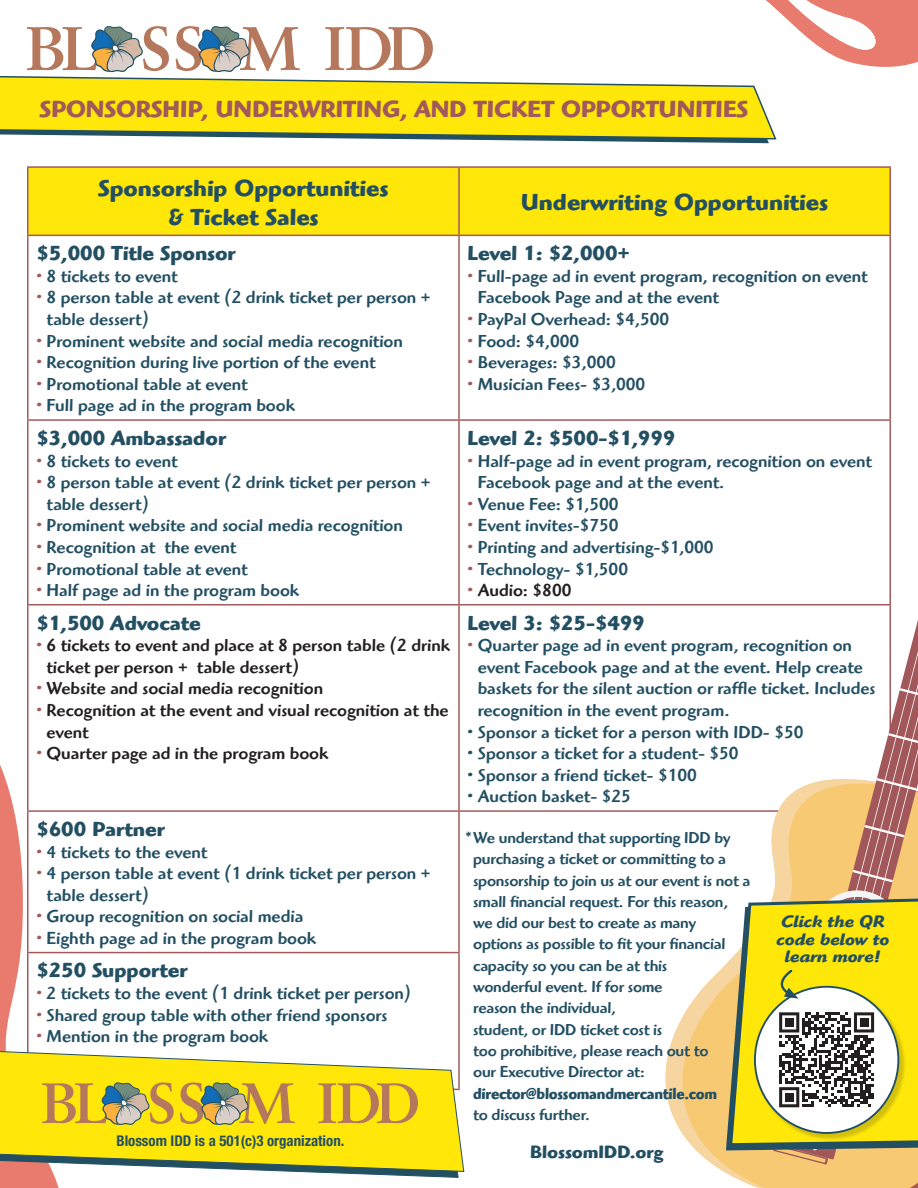
<style>
.page{position:relative;width:918px;height:1188px;background:#fff}
.page>*{position:absolute;margin:0;border:0;box-sizing:border-box;transform-origin:0 0}
.t1{font:700 24.15px "Highlander";color:#a3595b}
.t2{font:700 24px "Highlander";color:#234f63}
.t3{font:700 21px "Highlander";color:#234f63}
.t4{font:700 18.45px "Highlander";color:#234f63}
.t5{font:500 18px/21.6px "Highlander";color:#234f63}
.t6{font:500 18px/21.6px "Highlander";color:#231f20}
.t7{font:italic 700 17.25px/17.5px "Highlander";color:#234f63;text-align:center}
.t8{font:500 16.5px/21.3px "Highlander";letter-spacing:-.015em;color:#234f63}
.t9{font:700 condensed 14.85px "Helvetica Neue";color:#234f63}
.s1{font-weight:700;color:#a3595b}
.s2{font-weight:700}
</style>
<div class="page">
<svg style="left:765px;top:0;width:153px;height:67px"></svg>
<svg style="left:577px;top:141px;width:192px;height:3px"></svg>
<svg style="left:0;top:76px;width:777px;height:65px;background:#e8db30"></svg>
<svg style="left:325px;top:27px;width:108px;height:44px"></svg>
<svg style="left:176px;top:26px;width:124px;height:46px"></svg>
<svg style="left:27px;top:26px;width:142px;height:46px"></svg>
<div style="left:28px;top:168px;width:862px;height:67px;background:#ffe809"></div>
<hr style="left:27px;top:166px;width:432px;height:2px;background:#a3595b">
<hr style="left:27px;top:168px;width:1px;height:67px;background:#a3595b">
<hr style="left:459px;top:166px;width:432px;height:2px;background:#a3595b">
<hr style="left:458px;top:168px;width:2px;height:67px;background:#a3595b">
<hr style="left:890px;top:168px;width:1px;height:67px;background:#a3595b">
<hr style="left:27px;top:235px;width:432px;height:1px;background:#a3595b">
<hr style="left:27px;top:236px;width:1px;height:183px;background:#a3595b">
<hr style="left:459px;top:235px;width:432px;height:1px;background:#a3595b">
<hr style="left:458px;top:236px;width:2px;height:183px;background:#a3595b">
<hr style="left:890px;top:236px;width:1px;height:183px;background:#a3595b">
<hr style="left:27px;top:419px;width:432px;height:2px;background:#a3595b">
<hr style="left:27px;top:421px;width:1px;height:183px;background:#a3595b">
<hr style="left:459px;top:419px;width:432px;height:2px;background:#a3595b">
<hr style="left:458px;top:421px;width:2px;height:183px;background:#a3595b">
<hr style="left:890px;top:421px;width:1px;height:183px;background:#a3595b">
<hr style="left:27px;top:604px;width:432px;height:2px;background:#a3595b">
<hr style="left:27px;top:606px;width:1px;height:204px;background:#a3595b">
<hr style="left:459px;top:604px;width:432px;height:2px;background:#a3595b">
<hr style="left:458px;top:606px;width:2px;height:204px;background:#a3595b">
<hr style="left:27px;top:810px;width:432px;height:2px;background:#a3595b">
<hr style="left:459px;top:810px;width:432px;height:2px;background:#a3595b">
<hr style="left:458px;top:812px;width:2px;height:140px;background:#a3595b">
<hr style="left:27px;top:952px;width:433px;height:1px;background:#a3595b">
<hr style="left:458px;top:953px;width:2px;height:136px;background:#a3595b">
<svg style="left:300px;top:1172px;width:159px;height:6px"></svg>
<svg style="left:174px;top:1050px;width:291px;height:122px"></svg>
<svg style="left:319px;top:1083px;width:99px;height:41px;background:#e1bb2a"></svg>
<svg style="left:180px;top:1082px;width:115px;height:43px;background:#cab246"></svg>
<svg style="left:0;top:724px;width:174px;height:464px"></svg>
<svg style="left:639px;top:794px;width:152px;height:386px"></svg>
<svg style="left:791px;top:605px;width:8px;height:289px"></svg>
<svg style="left:799px;top:605px;width:7px;height:289px"></svg>
<svg style="left:806px;top:466px;width:112px;height:428px"></svg>
<svg style="left:724px;top:898px;width:15px;height:254px"></svg>
<svg style="left:728px;top:894px;width:190px;height:254px;background:#e8d72e"></svg>
<div style="left:756px;top:987px;width:151px;height:154px;background:#231f20;opacity:.2"></div>
<div style="left:755px;top:987px;width:143px;height:146px;background:#fff;border-radius:50%"></div>
<svg style="left:739px;top:1007px;width:179px;height:181px"></svg>
<div style="left:785px;top:1018px;width:9px;height:9px;background:#231f20"></div>
<div style="left:860px;top:1018px;width:8px;height:9px;background:#231f20"></div>
<div style="left:785px;top:1093px;width:9px;height:9px;background:#231f20"></div>
<svg style="left:771px;top:969px;width:28px;height:30px"></svg>
<p class="t1" style="left:40px;top:94px;width:710px">SPONSORSHIP, UNDERWRITING, AND TICKET OPPORTUNITIES</p>
<p class="t2" style="left:98px;top:174px;width:292px">Sponsorship Opportunities</p>
<p class="t2" style="left:168px;top:203px;width:152px">&amp; Ticket Sales</p>
<p class="t3" style="left:36px;top:241px;width:201px">$5,000 Title Sponsor</p>
<p class="t5" style="left:36px;top:265px;width:143px"><span class="s1">•</span> 8 tickets to event</p>
<p class="t5" style="left:47px;top:287px;width:385px;text-indent:-10px"><span class="s1">•</span> 8 person table at event (2 drink ticket per person + table dessert)</p>
<p class="t5" style="left:36px;top:330px;width:368px"><span class="s1">•</span> Prominent website and social media recognition</p>
<p class="t5" style="left:36px;top:352px;width:341px"><span class="s1">•</span> Recognition during live portion of the event</p>
<p class="t5" style="left:36px;top:373px;width:213px"><span class="s1">•</span> Promotional table at event</p>
<p class="t5" style="left:36px;top:395px;width:260px"><span class="s1">•</span> Full page ad in the program book</p>
<p class="t3" style="left:36px;top:425px;width:191px">$3,000 Ambassador</p>
<p class="t5" style="left:36px;top:450px;width:143px"><span class="s1">•</span> 8 tickets to event</p>
<p class="t5" style="left:47px;top:472px;width:385px;text-indent:-10px"><span class="s1">•</span> 8 person table at event (2 drink ticket per person + table dessert)</p>
<p class="t5" style="left:36px;top:515px;width:368px"><span class="s1">•</span> Prominent website and social media recognition</p>
<p class="t5" style="left:36px;top:536px;width:201px"><span class="s1">•</span> Recognition at the event</p>
<p class="t5" style="left:36px;top:558px;width:213px"><span class="s1">•</span> Promotional table at event</p>
<p class="t5" style="left:36px;top:580px;width:264px"><span class="s1">•</span> Half page ad in the program book</p>
<p class="t3" style="left:36px;top:610px;width:166px">$1,500 Advocate</p>
<p class="t6" style="left:47px;top:635px;width:405px;text-indent:-10px"><span class="s1">•</span> 6 tickets to event and place at 8 person table (2 drink ticket per person + table dessert)</p>
<p class="t6" style="left:36px;top:678px;width:288px"><span class="s1">•</span> Website and social media recognition</p>
<p class="t6" style="left:47px;top:700px;width:404px;text-indent:-10px"><span class="s1">•</span> Recognition at the event and visual recognition at the event</p>
<p class="t6" style="left:36px;top:743px;width:294px"><span class="s1">•</span> Quarter page ad in the program book</p>
<p class="t3" style="left:36px;top:816px;width:130px">$600 Partner</p>
<p class="t5" style="left:36px;top:841px;width:172px"><span class="s1">•</span> 4 tickets to the event</p>
<p class="t5" style="left:47px;top:863px;width:385px;text-indent:-10px"><span class="s1">•</span> 4 person table at event (1 drink ticket per person + table dessert)</p>
<p class="t5" style="left:36px;top:906px;width:268px"><span class="s1">•</span> Group recognition on social media</p>
<p class="t5" style="left:36px;top:927px;width:281px"><span class="s1">•</span> Eighth page ad in the program book</p>
<p class="t3" style="left:36px;top:958px;width:153px">$250 Supporter</p>
<p class="t5" style="left:36px;top:983px;width:377px"><span class="s1">•</span> 2 tickets to the event (1 drink ticket per person)</p>
<p class="t5" style="left:36px;top:1004px;width:352px"><span class="s1">•</span> Shared group table with other friend sponsors</p>
<p class="t5" style="left:36px;top:1026px;width:233px"><span class="s1">•</span> Mention in the program book</p>
<p class="t9" style="left:116px;top:1131px;width:229px">Blossom IDD is a 501(c)3 organization.</p>
<p class="t2" style="left:521px;top:188px;width:308px">Underwriting Opportunities</p>
<p class="t3" style="left:468px;top:241px;width:164px">Level 1: $2,000+</p>
<p class="t5" style="left:478px;top:265px;width:391px;text-indent:-10px"><span class="s1">•</span> Full-page ad in event program, recognition on event<br>Facebook Page and at the event</p>
<p class="t5" style="left:468px;top:309px;width:203px"><span class="s1">•</span> PayPal Overhead: $4,500</p>
<p class="t5" style="left:468px;top:330px;width:113px"><span class="s1">•</span> Food: $4,000</p>
<p class="t5" style="left:468px;top:352px;width:150px"><span class="s1">•</span> Beverages: $3,000</p>
<p class="t5" style="left:468px;top:373px;width:179px"><span class="s1">•</span> Musician Fees- $3,000</p>
<p class="t3" style="left:468px;top:425px;width:209px">Level 2: $500-$1,999</p>
<p class="t5" style="left:478px;top:450px;width:396px;text-indent:-10px"><span class="s1">•</span> Half-page ad in event program, recognition on event<br>Facebook page and at the event.</p>
<p class="t5" style="left:468px;top:493px;width:152px"><span class="s1">•</span> Venue Fee: $1,500</p>
<p class="t5" style="left:468px;top:515px;width:153px"><span class="s1">•</span> Event invites-$750</p>
<p class="t5" style="left:468px;top:536px;width:247px"><span class="s1">•</span> Printing and advertising-$1,000</p>
<p class="t5" style="left:468px;top:558px;width:162px"><span class="s1">•</span> Technology- $1,500</p>
<p class="t6" style="left:468px;top:580px;width:105px"><span class="s1">•</span> Audio: $800</p>
<p class="t3" style="left:468px;top:610px;width:179px">Level 3: $25-$499</p>
<p class="t5" style="left:478px;top:635px;width:399px;text-indent:-10px"><span class="s1">•</span> Quarter page ad in event program, recognition on event Facebook page and at the event. Help create baskets for the silent auction or raffle ticket. Includes recognition in the event program.</p>
<p class="t5" style="left:468px;top:721px;width:337px"><span class="s2">•</span> Sponsor a ticket for a person with IDD- $50</p>
<p class="t5" style="left:468px;top:743px;width:272px"><span class="s2">•</span> Sponsor a ticket for a student- $50</p>
<p class="t5" style="left:468px;top:764px;width:231px"><span class="s2">•</span> Sponsor a friend ticket- $100</p>
<p class="t5" style="left:468px;top:786px;width:165px"><span class="s2">•</span> Auction basket- $25</p>
<p class="t8" style="left:473px;top:827px;width:279px;text-indent:-9px">*We understand that supporting IDD by purchasing a ticket or committing to a sponsorship to join us at our event is not a small financial request. For this reason, we did our best to create as many<br>options as possible to fit your financial capacity so you can be at this<br>wonderful event. If for some<br>reason the individual,<br>student, or IDD ticket cost is<br>too prohibitive, please reach out to<br>our Executive Director at: <span class="s2">director@blossomandmercantile.com<br></span>to discuss further.</p>
<p class="t4" style="left:530px;top:1140px;width:135px">BlossomIDD.org</p>
<p class="t7" style="left:777px;top:913px;width:114px">Click the QR code below to learn more!</p>
</div>
